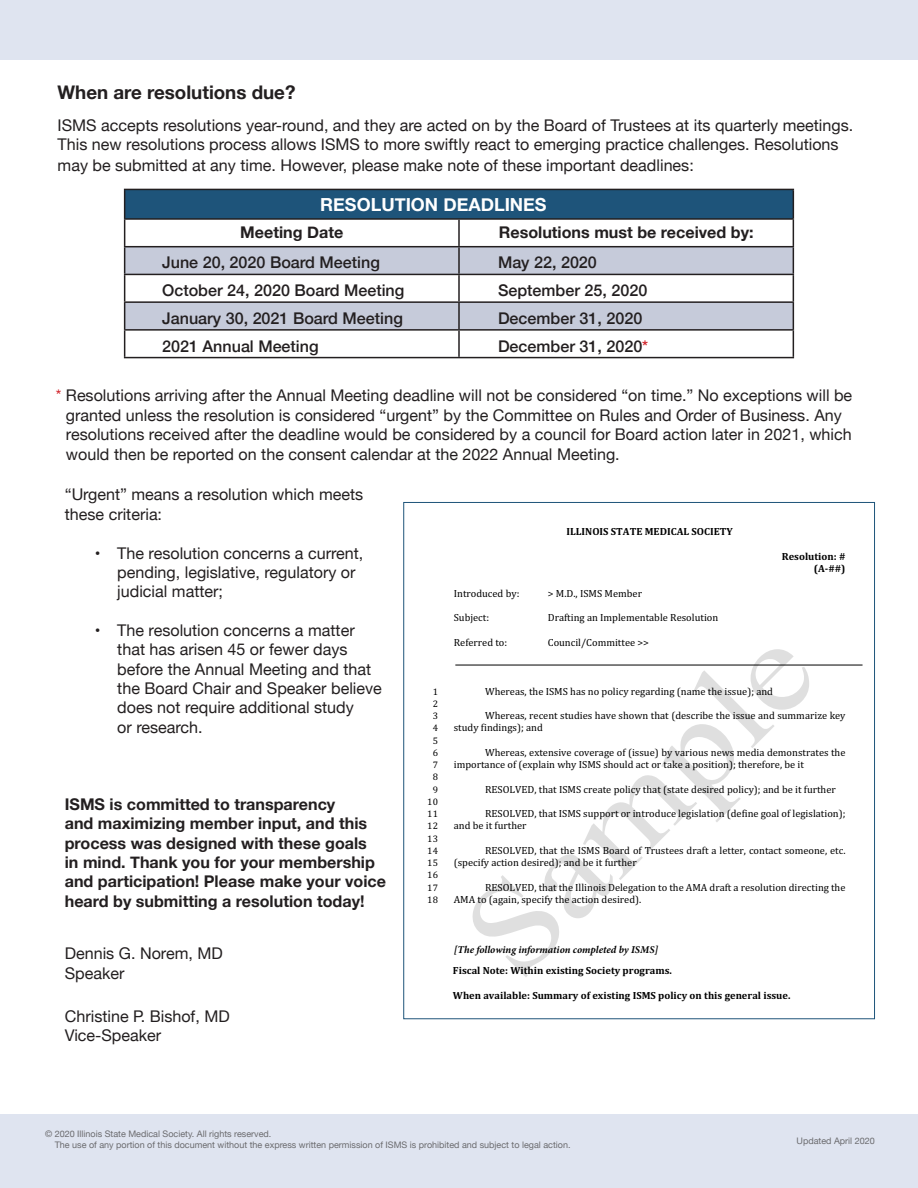
<style>
.page{position:relative;width:918px;height:1188px;background:#fff}
.page>*{position:absolute;margin:0;border:0;box-sizing:border-box;transform-origin:0 0}
.t1{font:700 18.75px "Helvetica Neue";color:#231f20}
.t2{font:700 18px "Helvetica Neue";color:#fff}
.t3{font:16.2px/19.4px "Helvetica Neue";color:#231f20}
.t4{font:700 16.2px/19.4px "Helvetica Neue";color:#231f20}
.t5{font:500 16.2px "Helvetica Neue";color:#231f20}
.t6{font:10.5px "Cambria";color:#000}
.t7{font:700 10.5px/12.1px "Cambria";color:#000;text-align:right}
.t8{font:italic 700 10.5px "Minion Pro";color:#000}
.t9{font:9.6px/12.3px "Cambria";letter-spacing:.01em;color:#000}
.t10{font:9px/10.8px "Helvetica Neue";color:#6b6b6e}
.s1{color:#d1232a}
</style>
<div class="page">
<div style="left:0;top:1114px;width:918px;height:74px;background:#dfe4f0"></div>
<hr style="left:124px;top:189px;width:335px;height:1px;background:#231f20">
<hr style="left:459px;top:189px;width:335px;height:1px;background:#231f20">
<svg style="left:124px;top:190px;width:670px;height:167px"></svg>
<hr style="left:124px;top:357px;width:335px;height:1px;background:#231f20">
<hr style="left:459px;top:357px;width:335px;height:1px;background:#231f20">
<div style="left:0;top:0;width:918px;height:59px;background:#dfe4f0"></div>
<svg style="left:472px;top:649px;width:337px;height:328px"></svg>
<hr style="left:455px;top:665px;width:408px;height:1px;background:#000">
<p class="t1" style="left:58px;top:78px;width:239px">When are resolutions due?</p>
<p class="t3" style="left:58px;top:116px;width:797px;line-height:20.1px">ISMS accepts resolutions year-round, and they are acted on by the Board of Trustees at its quarterly meetings.<br>This new resolutions process allows ISMS to more swiftly react to emerging practice challenges. Resolutions may be submitted at any time. However, please make note of these important deadlines:</p>
<p class="t2" style="left:320px;top:191px;width:228px">RESOLUTION DEADLINES</p>
<p class="t4" style="left:240px;top:223px;width:105px">Meeting Date</p>
<p class="t4" style="left:499px;top:223px;width:256px">Resolutions must be received by:</p>
<p class="t5" style="left:162px;top:250px;width:219px">June 20, 2020 Board Meeting</p>
<p class="t5" style="left:498px;top:250px;width:100px">May 22, 2020</p>
<p class="t5" style="left:162px;top:277px;width:244px">October 24, 2020 Board Meeting</p>
<p class="t5" style="left:498px;top:277px;width:151px">September 25, 2020</p>
<p class="t5" style="left:162px;top:305px;width:242px">January 30, 2021 Board Meeting</p>
<p class="t5" style="left:498px;top:305px;width:146px">December 31, 2020</p>
<p class="t5" style="left:162px;top:333px;width:158px">2021 Annual Meeting</p>
<p class="t5" style="left:498px;top:333px;width:152px">December 31, 2020<span class="s1">*</span></p>
<p class="t3" style="left:66px;top:387px;width:788px;text-indent:-10px"><span class="s1">*</span> Resolutions arriving after the Annual Meeting deadline will not be considered “on time.” No exceptions will be granted unless the resolution is considered “urgent” by the Committee on Rules and Order of Business. Any resolutions received after the deadline would be considered by a council for Board action later in 2021, which would then be reported on the consent calendar at the 2022 Annual Meeting.</p>
<p class="t3" style="left:65px;top:486px;width:300px">“Urgent” means a resolution which meets these criteria:</p>
<p class="t3" style="left:117px;top:544px;width:248px;text-indent:-23px">• The resolution concerns a current, pending, legislative, regulatory or judicial matter;</p>
<p class="t3" style="left:117px;top:621px;width:266px;text-indent:-23px">• The resolution concerns a matter that has arisen 45 or fewer days before the Annual Meeting and that the Board Chair and Speaker believe does not require additional study<br>or research.</p>
<p class="t7" style="left:566px;top:525px;width:168px">ILLINOIS STATE MEDICAL SOCIETY</p>
<p class="t7" style="left:782px;top:550px;width:65px">Resolution: # (A-##)</p>
<p class="t6" style="left:454px;top:587px;width:67px">Introduced by:</p>
<p class="t6" style="left:548px;top:587px;width:96px">&gt; M.D., ISMS Member</p>
<p class="t6" style="left:454px;top:611px;width:37px">Subject:</p>
<p class="t6" style="left:548px;top:611px;width:172px">Drafting an Implementable Resolution</p>
<p class="t6" style="left:454px;top:636px;width:55px">Referred to:</p>
<p class="t6" style="left:548px;top:636px;width:103px">Council/Committee &gt;&gt;</p>
<p class="t9" style="left:433px;top:685px;width:7px">1</p>
<p class="t6" style="left:485px;top:685px;width:289px">Whereas, the ISMS has no policy regarding (name the issue); and</p>
<p class="t9" style="left:433px;top:697px;width:7px">2<br>3</p>
<p class="t6" style="left:485px;top:709px;width:362px">Whereas, recent studies have shown that (describe the issue and summarize key</p>
<p class="t9" style="left:433px;top:722px;width:7px">4</p>
<p class="t6" style="left:454px;top:722px;width:91px">study findings); and</p>
<p class="t9" style="left:433px;top:734px;width:7px">5<br>6</p>
<p class="t6" style="left:485px;top:746px;width:362px">Whereas, extensive coverage of (issue) by various news media demonstrates the</p>
<p class="t9" style="left:433px;top:759px;width:7px">7</p>
<p class="t6" style="left:454px;top:758px;width:352px">importance of (explain why ISMS should act or take a position); therefore, be it</p>
<p class="t9" style="left:433px;top:771px;width:7px">8<br>9</p>
<p class="t6" style="left:485px;top:783px;width:352px">RESOLVED, that ISMS create policy that (state desired policy); and be it further</p>
<p class="t9" style="left:427px;top:795px;width:12px">10<br>11</p>
<p class="t6" style="left:485px;top:807px;width:362px">RESOLVED, that ISMS support or introduce legislation (define goal of legislation);</p>
<p class="t9" style="left:427px;top:820px;width:12px">12</p>
<p class="t6" style="left:454px;top:819px;width:74px">and be it further</p>
<p class="t9" style="left:427px;top:832px;width:12px">13<br>14</p>
<p class="t6" style="left:485px;top:844px;width:362px">RESOLVED, that the ISMS Board of Trustees draft a letter, contact someone, etc.</p>
<p class="t9" style="left:427px;top:856px;width:12px">15</p>
<p class="t6" style="left:454px;top:856px;width:184px">(specify action desired); and be it further</p>
<p class="t9" style="left:427px;top:869px;width:12px">16<br>17</p>
<p class="t6" style="left:485px;top:881px;width:362px">RESOLVED, that the Illinois Delegation to the AMA draft a resolution directing the</p>
<p class="t9" style="left:427px;top:893px;width:12px">18</p>
<p class="t6" style="left:454px;top:893px;width:189px">AMA to (again, specify the action desired).</p>
<p class="t4" style="left:65px;top:795px;width:323px">ISMS is committed to transparency<br>and maximizing member input, and this process was designed with these goals<br>in mind. Thank you for your membership and participation! Please make your voice heard by submitting a resolution today!</p>
<p class="t3" style="left:65px;top:945px;width:160px">Dennis G. Norem, MD</p>
<p class="t3" style="left:65px;top:964px;width:61px">Speaker</p>
<p class="t3" style="left:65px;top:1007px;width:166px">Christine P. Bishof, MD</p>
<p class="t3" style="left:65px;top:1026px;width:98px">Vice-Speaker</p>
<p class="t8" style="left:454px;top:942px;width:206px">[The following information completed by ISMS]</p>
<p class="t7" style="left:453px;top:964px;width:221px">Fiscal Note: Within existing Society programs.</p>
<p class="t7" style="left:453px;top:989px;width:339px">When available: Summary of existing ISMS policy on this general issue.</p>
<p class="t10" style="left:55px;top:1129px;width:517px;text-indent:-10px">© 2020 Illinois State Medical Society. All rights reserved.<br>The use of any portion of this document without the express written permission of ISMS is prohibited and subject to legal action.</p>
<p class="t10" style="left:797px;top:1136px;width:80px">Updated April 2020</p>
</div>
